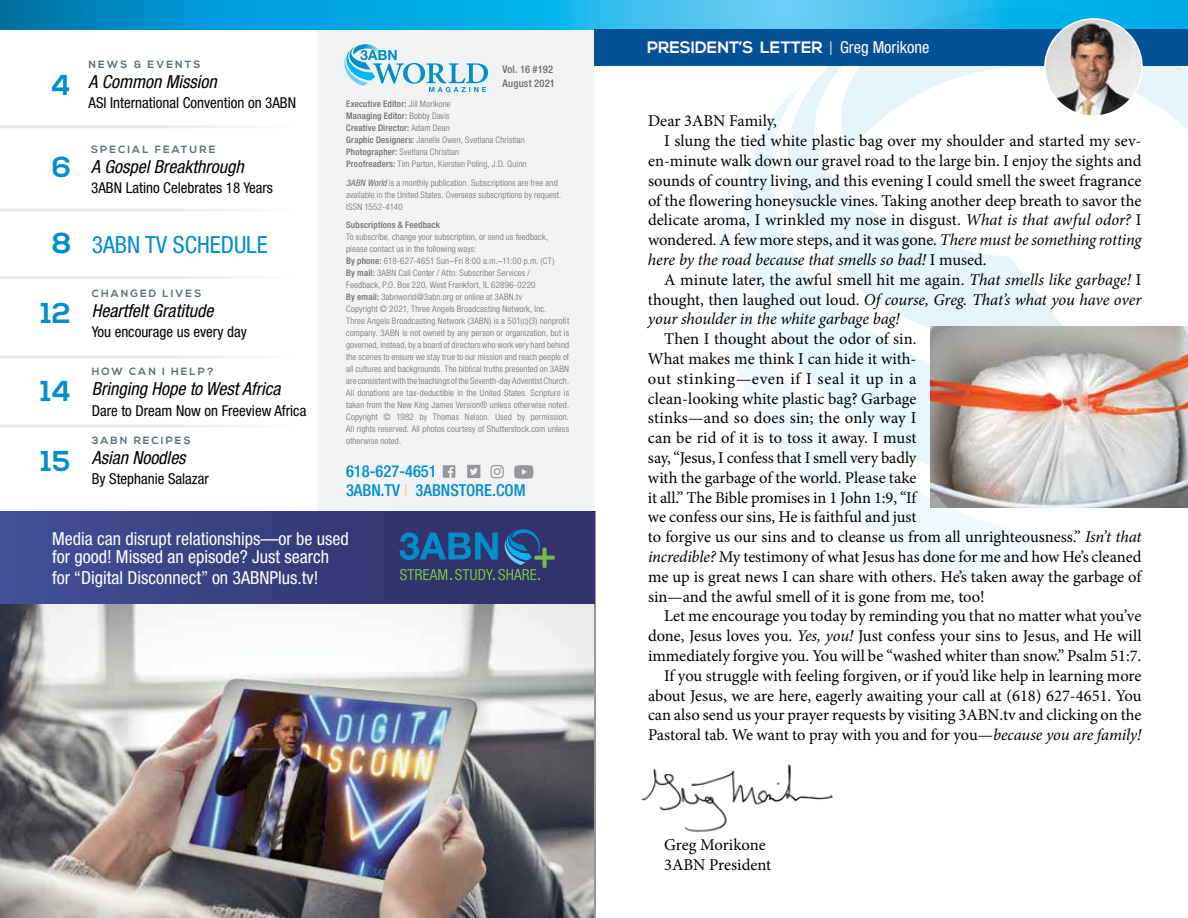
<style>
.page{position:relative;width:1188px;height:918px;background:#fff}
.page>*{position:absolute;margin:0;border:0;box-sizing:border-box;transform-origin:0 0}
.t1{font:700 28.65px "Nexa";color:#008ecb}
.t2{font:condensed 23.7px "Helvetica Neue LT Pro";color:#008ecb}
.t3{font:condensed 18px/18px "Helvetica Neue LT Pro";color:#fff}
.t4{font:italic condensed 18px "Helvetica Neue LT Pro";color:#000}
.t5{font:16.5px/19.8px "Minion Pro";letter-spacing:-.005em;color:#000}
.t6{font:italic 16.5px "Minion Pro";letter-spacing:-.005em;color:#000}
.t7{font:500 condensed 16.5px/19.8px "Helvetica Neue LT Pro";color:#008ecb}
.t8{font:700 16.5px "Nexa";color:#fff}
.t9{font:condensed 15px "Helvetica Neue LT Pro";color:#000}
.t10{font:700 10.5px "Nexa";letter-spacing:.2em;color:#5d6f7a}
.t11{font:500 condensed 10.5px/13.5px "Helvetica Neue LT Pro";letter-spacing:.02em;color:#6b6c6f}
.t12{font:300 condensed 9px/12px "Helvetica Neue LT Pro";letter-spacing:.015em;color:#6b6c6f}
.t13{font:500 condensed 9px "Helvetica Neue LT Pro";letter-spacing:.02em;color:#6b6c6f}
.s1{font-weight:500}
.s2{font-weight:400;font-style:italic}
.s3{color:#fece89}
.s4{font-weight:300}
.s5{font-family:"Helvetica Neue LT Pro";font-weight:400;font-stretch:condensed}
.s6{font-style:italic}
.s7{font-style:normal}
</style>
<div class="page">
<div style="left:318px;top:29px;width:277px;height:482px;background:#f1f2f3"></div>
<svg style="left:0;top:0;width:1188px;height:30px;background:#19aae0"></svg>
<svg style="left:344px;top:44px;width:144px;height:48px"></svg>
<hr style="left:0;top:125px;width:307px;height:3px;background:#5d6f7a">
<hr style="left:0;top:209px;width:307px;height:3px;background:#5d6f7a">
<hr style="left:0;top:276px;width:307px;height:3px;background:#5d6f7a">
<hr style="left:0;top:356px;width:307px;height:3px;background:#5d6f7a">
<hr style="left:0;top:425px;width:307px;height:3px;background:#5d6f7a">
<svg style="left:841px;top:8px;width:347px;height:319px"></svg>
<svg style="left:712px;top:65px;width:336px;height:21px"></svg>
<svg style="left:751px;top:86px;width:400px;height:241px"></svg>
<svg style="left:716px;top:163px;width:335px;height:417px"></svg>
<div style="left:594px;top:29px;width:594px;height:36px;background:#055198"></div>
<img style="left:1045px;top:19px;width:97px;height:97px;border-radius:49px">
<div style="left:1044px;top:18px;width:99px;height:99px;border:2px solid #fff;border-radius:50%"></div>
<img style="left:641px;top:764px;width:192px;height:68px">
<svg style="left:443px;top:465px;width:12px;height:13px"></svg>
<svg style="left:490px;top:465px;width:14px;height:13px"></svg>
<svg style="left:467px;top:465px;width:13px;height:13px"></svg>
<svg style="left:514px;top:465px;width:19px;height:14px"></svg>
<img style="left:931px;top:327px;width:257px;height:181px">
<img style="left:0;top:603px;width:594px;height:315px">
<div style="left:0;top:512px;width:594px;height:91px;background:linear-gradient(to right,#424e94,#302c64)"></div>
<svg style="left:400px;top:529px;width:155px;height:51px;background:#2d5681"></svg>
<p class="t10" style="left:89px;top:58px;width:113px">NEWS &amp; EVENTS</p>
<p class="t4" style="left:89px;top:71px;width:130px">A Common Mission</p>
<p class="t9" style="left:89px;top:94px;width:209px">ASI International Convention on 3ABN</p>
<h1 class="t1" style="left:51px;top:68px;width:21px">4</h1>
<p class="t11" style="left:503px;top:63px;width:54px">Vol. 16 #192<br>August 2021</p>
<p class="t12" style="left:346px;top:98px;width:182px"><span class="s1">Executive Editor:</span> Jill Morikone<br><span class="s1">Managing Editor:</span> Bobby Davis<br><span class="s1">Creative Director:</span> Adam Dean<br><span class="s1">Graphic Designers:</span> Janelle Owen, Svetlana Christian <span class="s1">Photographer:</span> Svetlana Christian<br><span class="s1">Proofreaders:</span> Tim Parton, Kiersten Poling, J.D. Quinn</p>
<p class="t12" style="left:346px;top:177px;width:217px"><span class="s2">3ABN World</span> is a monthly publication. Subscriptions are free and available in the United States. Overseas subscriptions by request.<br>ISSN 1552-4140</p>
<p class="t13" style="left:346px;top:220px;width:95px">Subscriptions &amp; Feedback</p>
<p class="t12" style="left:346px;top:231px;width:225px">To subscribe, change your subscription, or send us feedback, please contact us in the following ways:<br><span class="s1">By phone:</span> 618-627-4651 Sun–Fri 8:00 a.m.–11:00 p.m. (CT)<br><span class="s1">By mail:</span> 3ABN Call Center / Attn: Subscriber Services /<br>Feedback, P.O. Box 220, West Frankfort, IL 62896-0220<br><span class="s1">By email:</span> 3abnworld@3abn.org or online at 3ABN.tv<br>Copyright © 2021, Three Angels Broadcasting Network, Inc.<br>Three Angels Broadcasting Network (3ABN) is a 501(c)(3) nonprofit company. 3ABN is not owned by any person or organization, but is governed, instead, by a board of directors who work very hard behind the scenes to ensure we stay true to our mission and reach people of all cultures and backgrounds. The biblical truths presented on 3ABN are consistent with the teachings of the Seventh-day Adventist Church.<br>All donations are tax-deductible in the United States. Scripture is taken from the New King James Version® unless otherwise noted.<br>Copyright © 1982 by Thomas Nelson. Used by permission.<br>All rights reserved. All photos courtesy of Shutterstock.com unless otherwise noted.</p>
<p class="t10" style="left:91px;top:143px;width:125px">SPECIAL FEATURE</p>
<p class="t4" style="left:91px;top:156px;width:154px">A Gospel Breakthrough</p>
<p class="t9" style="left:91px;top:179px;width:183px">3ABN Latino Celebrates 18 Years</p>
<h1 class="t1" style="left:52px;top:151px;width:21px">6</h1>
<h1 class="t1" style="left:52px;top:227px;width:21px">8</h1>
<h2 class="t2" style="left:92px;top:231px;width:178px">3ABN TV SCHEDULE</h2>
<p class="t10" style="left:92px;top:287px;width:111px">CHANGED LIVES</p>
<p class="t4" style="left:92px;top:300px;width:123px">Heartfelt Gratitude</p>
<p class="t9" style="left:92px;top:323px;width:157px">You encourage us every day</p>
<h1 class="t1" style="left:41px;top:296px;width:31px">12</h1>
<p class="t10" style="left:92px;top:366px;width:123px">HOW CAN I HELP?</p>
<p class="t4" style="left:92px;top:379px;width:190px">Bringing Hope to West Africa</p>
<p class="t9" style="left:92px;top:402px;width:216px">Dare to Dream Now on Freeview Africa</p>
<p class="t10" style="left:92px;top:434px;width:101px">3ABN RECIPES</p>
<p class="t4" style="left:92px;top:447px;width:95px">Asian Noodles</p>
<p class="t9" style="left:92px;top:470px;width:119px">By Stephanie Salazar</p>
<h1 class="t1" style="left:40px;top:374px;width:32px">14</h1>
<h1 class="t1" style="left:41px;top:444px;width:31px">15</h1>
<p class="t7" style="left:346px;top:461px;width:181px">618-627-4651<br>3ABN.TV <span class="s3">|</span> 3ABNSTORE.COM</p>
<p class="t3" style="left:52px;top:530px;width:298px">Media can disrupt relationships—or be used for good! Missed an episode? Just search</p>
<p class="t3" style="left:52px;top:569px;width:268px">for “Digital Disconnect” on 3ABNPlus.tv!</p>
<p class="t8" style="left:647px;top:38px;width:284px">PRESIDENT’S LETTER <span class="s4">|</span> <span class="s5">Greg Morikone</span></p>
<p class="t5" style="left:648px;top:111px;width:130px">Dear 3ABN Family,</p>
<p class="t5" style="left:664px;top:131px;width:479px">I slung the tied white plastic bag over my shoulder and started my sev-</p>
<p class="t5" style="left:648px;top:151px;width:495px">en-minute walk down our gravel road to the large bin. I enjoy the sights and</p>
<p class="t5" style="left:648px;top:171px;width:495px">sounds of country living, and this evening I could smell the sweet fragrance</p>
<p class="t5" style="left:648px;top:191px;width:495px">of the flowering honeysuckle vines. Taking another deep breath to savor the</p>
<p class="t5" style="left:648px;top:210px;width:495px">delicate aroma, I wrinkled my nose in disgust. <span class="s6">What is that awful odor?</span> I</p>
<p class="t5" style="left:648px;top:230px;width:495px">wondered. A few more steps, and it was gone. <span class="s6">There must be something rotting</span></p>
<p class="t6" style="left:648px;top:249px;width:340px">here by the road because that smells so bad! <span class="s7">I mused.</span></p>
<p class="t5" style="left:664px;top:270px;width:479px">A minute later, the awful smell hit me again. <span class="s6">That smells like garbage!</span> I</p>
<p class="t6" style="left:648px;top:288px;width:495px"><span class="s7">thought, then laughed out loud.</span> Of course, Greg. That’s what you have over</p>
<p class="t6" style="left:648px;top:308px;width:253px">your shoulder in the white garbage bag!</p>
<p class="t5" style="left:648px;top:329px;width:495px;text-indent:16px">Then I thought about the odor of sin.<br>What makes me think I can hide it with-<br>out stinking—even if I seal it up in a<br>clean-looking white plastic bag? Garbage<br>stinks—and so does sin; the only way I<br>can be rid of it is to toss it away. I must<br>say, “Jesus, I confess that I smell very badly<br>with the garbage of the world. Please take<br>it all.” The Bible promises in 1 John 1:9, “If<br>we confess our sins, He is faithful and just<br>to forgive us our sins and to cleanse us from all unrighteousness.” <span class="s6">Isn’t that incredible?</span> My testimony of what Jesus has done for me and how He’s cleaned me up is great news I can share with others. He’s taken away the garbage of sin—and the awful smell of it is gone from me, too!</p>
<p class="t5" style="left:648px;top:606px;width:495px;text-align:right">Let me encourage you today by reminding you that no matter what you’ve done, Jesus loves you. <span class="s6">Yes, you!</span> Just confess your sins to Jesus, and He will immediately forgive you. You will be “washed whiter than snow.” Psalm 51:7.<br>If you struggle with feeling forgiven, or if you’d like help in learning more about Jesus, we are here, eagerly awaiting your call at (618) 627-4651. You can also send us your prayer requests by visiting 3ABN.tv and clicking on the Pastoral tab. We want to pray with you and for you—<span class="s6">because you are family!</span></p>
<p class="t5" style="left:664px;top:835px;width:108px">Greg Morikone<br>3ABN President</p>
</div>
